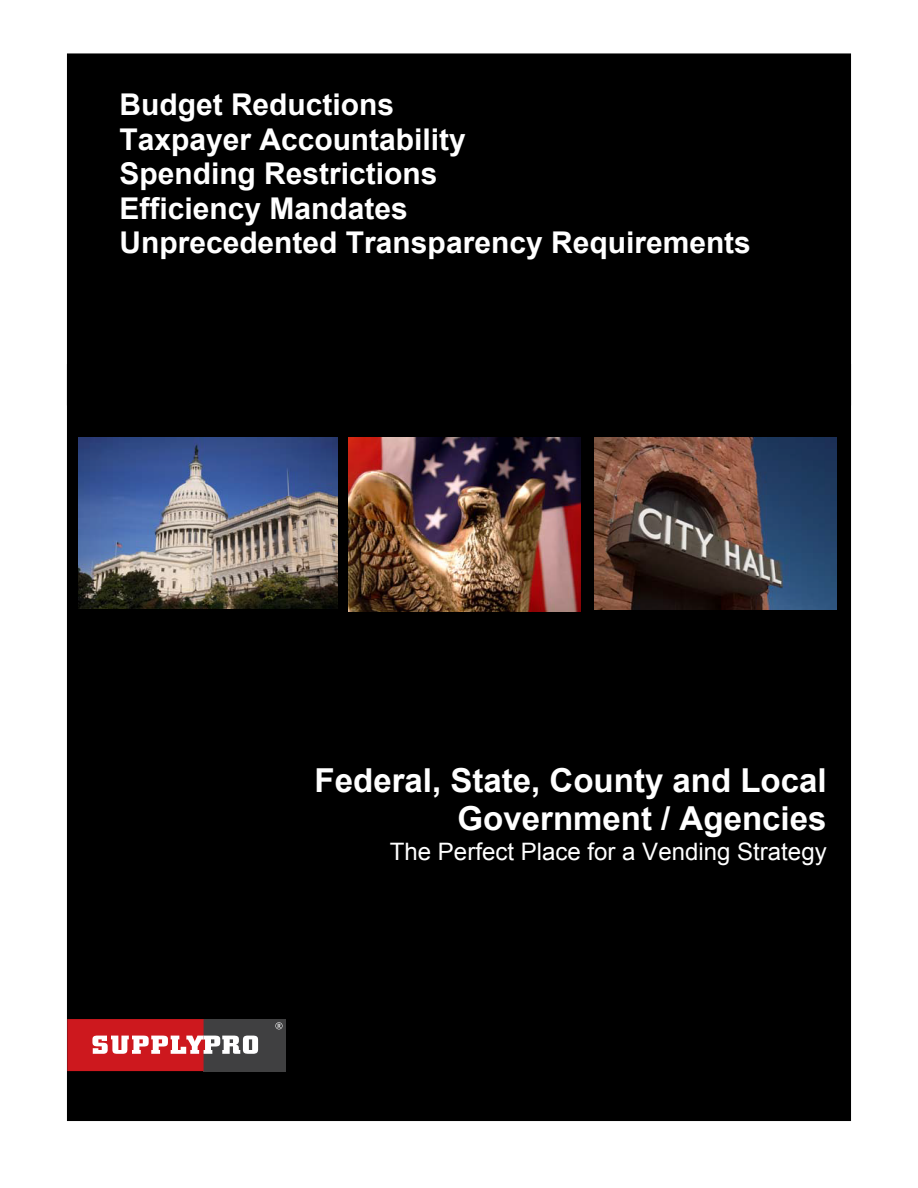
<style>
.page{position:relative;width:918px;height:1188px;background:#fff}
.page>*{position:absolute;margin:0;border:0;box-sizing:border-box;transform-origin:0 0}
.t1{font:700 33px/38px "Arial";color:#fff;text-align:right}
.t2{font:700 30px/34.5px "Arial";color:#fff}
.t3{font:24px "Arial";color:#fff}
</style>
<div class="page">
<div style="left:67px;top:364px;width:784px;height:757px;background:#000"></div>
<img style="left:594px;top:437px;width:243px;height:172px">
<img style="left:349px;top:437px;width:231px;height:175px">
<img style="left:78px;top:437px;width:259px;height:172px">
<div style="left:67px;top:53px;width:784px;height:353px;background:#000;border:1px solid #000"></div>
<div style="left:204px;top:1019px;width:82px;height:52px;background:#404041"></div>
<svg style="left:67px;top:1019px;width:191px;height:52px"></svg>
<svg style="left:275px;top:1022px;width:8px;height:7px"></svg>
<p class="t2" style="left:119px;top:88px;width:633px">Budget Reductions<br>Taxpayer Accountability<br>Spending Restrictions<br>Efficiency Mandates<br>Unprecedented Transparency Requirements</p>
<p class="t1" style="left:315px;top:763px;width:514px">Federal, State, County and Local<br>Government / Agencies</p>
<p class="t3" style="left:390px;top:836px;width:438px">The Perfect Place for a Vending Strategy</p>
</div>
